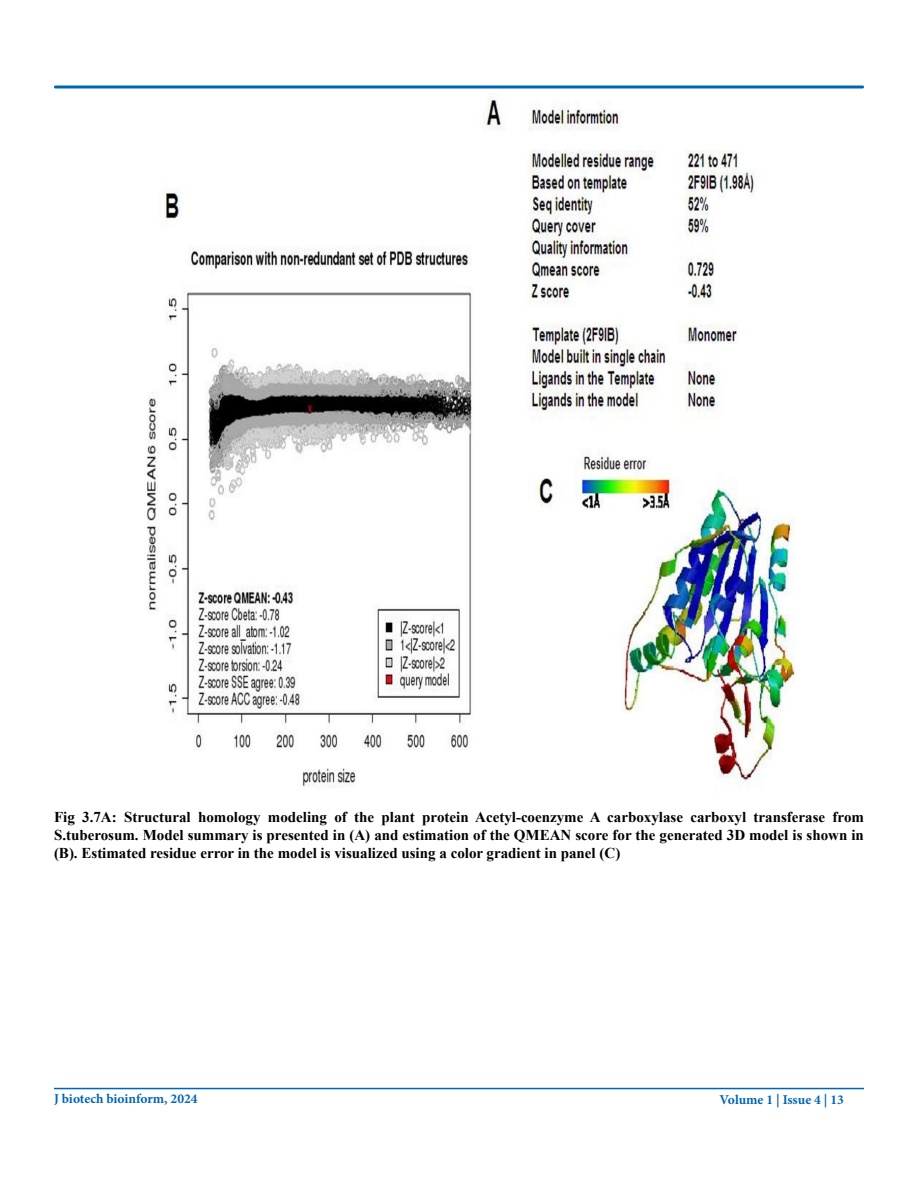
<style>
.page{position:relative;width:918px;height:1188px;background:#fff}
.page>*{position:absolute;margin:0;border:0;box-sizing:border-box;transform-origin:0 0}
.t1{font:16.95px "Times New Roman";color:#000}
.t2{font:700 15px/18px "Times New Roman";color:#000;text-align:justify}
.t3{font:700 13.5px "Minion Pro";color:#0066b3}
.s1{font-weight:700}
</style>
<div class="page">
<hr style="left:54px;top:1088px;width:810px;height:1px;background:#0066b3">
<div style="left:54px;top:86px;width:810px;height:2px;border:2px solid #0066b3"></div>
<img style="left:147px;top:95px;width:648px;height:692px">
<p class="t2" style="left:54px;top:807px;width:812px">Fig 3.7A: Structural homology modeling of the plant protein Acetyl-coenzyme A carboxylase carboxyl transferase from S.tuberosum. Model summary is presented in (A) and estimation of the QMEAN score for the generated 3D model is shown in (B). Estimated residue error in the model is visualized using a color gradient in panel (C)</p>
<p class="t1" style="left:134px;top:830px;width:662px"><span class="s1">Fig 3.7A:</span> Structural homology modeling of the plant protein Acetyl-coenzyme A carboxylase</p>
<p class="t3" style="left:54px;top:1089px;width:145px">J biotech bioinform, 2024</p>
<p class="t3" style="left:720px;top:1090px;width:126px">Volume 1 | Issue 4 | 13</p>
</div>
